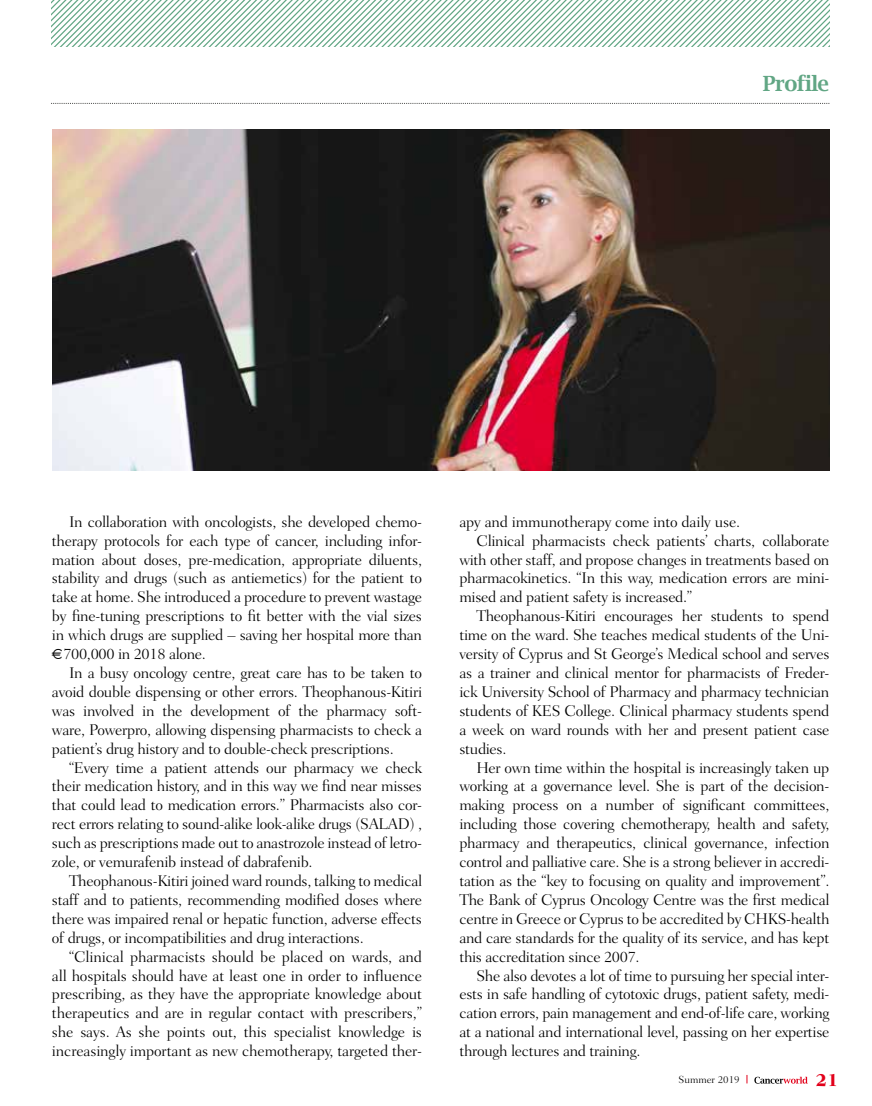
<style>
.page{position:relative;width:872px;height:1106px;background:#fff}
.page>*{position:absolute;margin:0;border:0;box-sizing:border-box;transform-origin:0 0}
.t1{font:600 21px "Lucida Bright";letter-spacing:-.025em;color:#61a684}
.t2{font:800 18px "Fairfield LH";color:#e2001a}
.t3{font:300 15.75px/18.9px "Fairfield LH";letter-spacing:-.02em;color:#000;text-align:justify}
.t4{font:300 10.5px "Fairfield LH";color:#000}
.s1{font-family:"Times";font-weight:700}
</style>
<div class="page">
<svg style="left:754px;top:1076px;width:53px;height:7px"></svg>
<img style="left:52px;top:130px;width:777px;height:340px">
<svg style="left:51px;top:103px;width:778px;height:1px"></svg>
<svg style="left:51px;top:0;width:778px;height:47px"></svg>
<h1 class="t1" style="left:763px;top:71px;width:68px">Profile</h1>
<p class="t3" style="left:52px;top:512px;width:371px;text-indent:17px">In collaboration with oncologists, she developed chemo&shy;therapy protocols for each type of cancer, including infor&shy;mation about doses, pre-medication, appropriate diluents, stability and drugs (such as antiemetics) for the patient to take at home. She introduced a procedure to prevent wastage by fine-tuning prescriptions to fit better with the vial sizes in which drugs are supplied – saving her hospital more than <span class="s1">€</span>700,000 in 2018 alone.</p>
<p class="t3" style="left:52px;top:663px;width:371px;text-indent:17px">In a busy oncology centre, great care has to be taken to avoid double dispensing or other errors. Theophanous-Kitiri was involved in the development of the pharmacy soft&shy;ware, Powerpro, allowing dispensing pharmacists to check a patient’s drug history and to double-check prescriptions.</p>
<p class="t3" style="left:52px;top:758px;width:371px;text-indent:17px">“Every time a patient attends our pharmacy we check their medication history, and in this way we find near misses that could lead to medication errors.” Pharmacists also cor&shy;rect errors relating to sound-alike look-alike drugs (SALAD) , such as prescriptions made out to anastrozole instead of letro&shy;zole, or vemurafenib instead of dabrafenib.</p>
<p class="t3" style="left:52px;top:871px;width:371px;text-indent:17px">Theophanous-Kitiri joined ward rounds, talking to medical staff and to patients, recommending modified doses where there was impaired renal or hepatic function, adverse effects of drugs, or incompatibilities and drug interactions.</p>
<p class="t3" style="left:52px;top:947px;width:371px;text-indent:17px">“Clinical pharmacists should be placed on wards, and all hospitals should have at least one in order to influence prescribing, as they have the appropriate knowledge about therapeutics and are in regular contact with prescribers,” she says. As she points out, this specialist knowledge is increasingly important as new chemotherapy, targeted ther-</p>
<p class="t3" style="left:459px;top:512px;width:282px">apy and immunotherapy come into daily use.</p>
<p class="t3" style="left:476px;top:531px;width:354px">Clinical pharmacists check patients’ charts, collaborate</p>
<p class="t3" style="left:459px;top:550px;width:371px">with other staff, and propose changes in treatments based on</p>
<p class="t3" style="left:459px;top:569px;width:371px">pharmacokinetics. “In this way, medication errors are mini-</p>
<p class="t3" style="left:459px;top:588px;width:234px">mised and patient safety is increased.”</p>
<p class="t3" style="left:476px;top:606px;width:354px">Theophanous-Kitiri encourages her students to spend</p>
<p class="t3" style="left:459px;top:625px;width:371px">time on the ward. She teaches medical students of the Uni-</p>
<p class="t3" style="left:459px;top:644px;width:371px">versity of Cyprus and St George’s Medical school and serves</p>
<p class="t3" style="left:459px;top:663px;width:371px">as a trainer and clinical mentor for pharmacists of Freder-</p>
<p class="t3" style="left:459px;top:682px;width:371px">ick University School of Pharmacy and pharmacy technician</p>
<p class="t3" style="left:459px;top:701px;width:371px">students of KES College. Clinical pharmacy students spend</p>
<p class="t3" style="left:459px;top:720px;width:371px">a week on ward rounds with her and present patient case</p>
<p class="t3" style="left:459px;top:739px;width:49px">studies.</p>
<p class="t3" style="left:476px;top:758px;width:354px">Her own time within the hospital is increasingly taken up</p>
<p class="t3" style="left:459px;top:777px;width:371px">working at a governance level. She is part of the decision-</p>
<p class="t3" style="left:459px;top:795px;width:371px">making process on a number of significant committees,</p>
<p class="t3" style="left:459px;top:814px;width:371px">including those covering chemotherapy, health and safety,</p>
<p class="t3" style="left:459px;top:833px;width:371px">pharmacy and therapeutics, clinical governance, infection</p>
<p class="t3" style="left:459px;top:852px;width:371px">control and palliative care. She is a strong believer in accredi-</p>
<p class="t3" style="left:459px;top:871px;width:371px">tation as the “key to focusing on quality and improvement”.</p>
<p class="t3" style="left:459px;top:890px;width:371px">The Bank of Cyprus Oncology Centre was the first medical</p>
<p class="t3" style="left:459px;top:909px;width:371px">centre in Greece or Cyprus to be accredited by CHKS-health</p>
<p class="t3" style="left:459px;top:928px;width:371px">and care standards for the quality of its service, and has kept</p>
<p class="t3" style="left:459px;top:947px;width:182px">this accreditation since 2007.</p>
<p class="t3" style="left:476px;top:966px;width:354px">She also devotes a lot of time to pursuing her special inter-</p>
<p class="t3" style="left:459px;top:984px;width:371px">ests in safe handling of cytotoxic drugs, patient safety, medi-</p>
<p class="t3" style="left:459px;top:1003px;width:371px">cation errors, pain management and end-of-life care, working</p>
<p class="t3" style="left:459px;top:1022px;width:371px">at a national and international level, passing on her expertise</p>
<p class="t3" style="left:459px;top:1041px;width:182px">through lectures and training.</p>
<p class="t4" style="left:678px;top:1073px;width:63px">Summer 2019</p>
<p class="t2" style="left:815px;top:1069px;width:24px">21</p>
</div>
